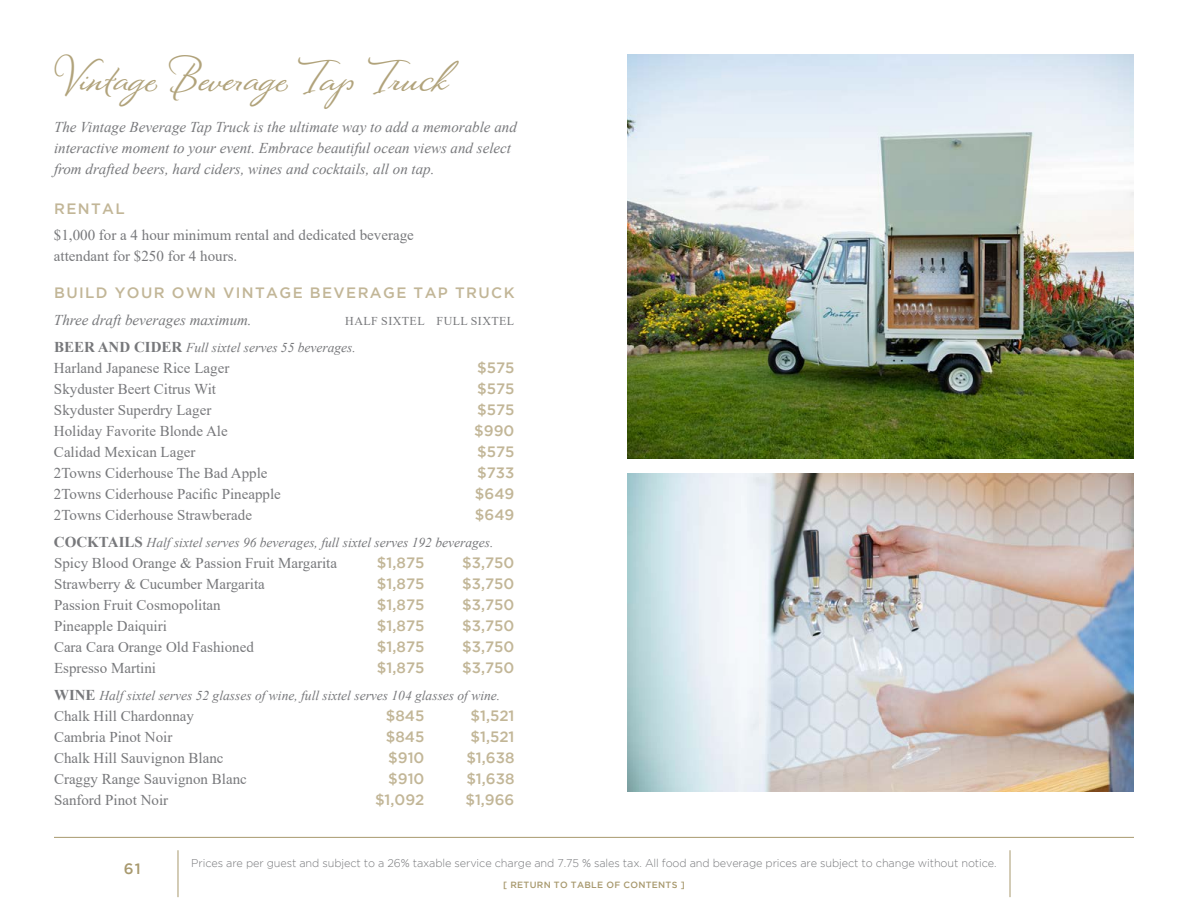
<style>
.page{position:relative;width:1188px;height:918px;background:#fff}
.page>*{position:absolute;margin:0;border:0;box-sizing:border-box;transform-origin:0 0}
.t1{font:700 48px "Montague Script";color:#b1a37b}
.t2{font:15px/21px "Times New Roman";color:#77787b}
.t3{font:italic 15px/21px "Times New Roman";color:#77787b}
.t4{font:500 15px "Gotham";color:#c2b697}
.t5{font:500 15px "Gotham";letter-spacing:.095em;color:#c2b697}
.t6{font:500 15px "Gotham";color:#a8996e}
.t7{font:italic 13.5px "Times New Roman";color:#77787b}
.t8{font:12px "Times New Roman";letter-spacing:.035em;color:#77787b}
.t9{font:300 11.25px "Gotham";letter-spacing:-.01em;color:#77787b}
.t10{font:500 9px "Gotham";letter-spacing:.035em;color:#a8996e}
.s1{font-weight:700;font-style:normal;font-size:15px}
</style>
<div class="page">
<hr style="left:178px;top:850px;width:1px;height:47px;background:#a8996e">
<hr style="left:1010px;top:850px;width:1px;height:47px;background:#a8996e">
<hr style="left:54px;top:837px;width:1080px;height:1px;background:#a8996e">
<img style="left:627px;top:54px;width:507px;height:405px">
<img style="left:627px;top:474px;width:507px;height:318px">
<h1 class="t1" style="left:54px;top:45px;width:395px">Vintage Beverage Tap Truck</h1>
<p class="t3" style="left:54px;top:116px;width:464px">The Vintage Beverage Tap Truck is the ultimate way to add a memorable and interactive moment to your event. Embrace beautiful ocean views and select from drafted beers, hard ciders, wines and cocktails, all on tap.</p>
<p class="t4" style="left:54px;top:200px;width:72px">RENTAL</p>
<p class="t2" style="left:54px;top:224px;width:361px">$1,000 for a 4 hour minimum rental and dedicated beverage attendant for $250 for 4 hours.</p>
<p class="t5" style="left:54px;top:285px;width:462px">BUILD YOUR OWN VINTAGE BEVERAGE TAP TRUCK</p>
<p class="t3" style="left:54px;top:309px;width:199px">Three draft beverages maximum.</p>
<p class="t8" style="left:345px;top:312px;width:170px">HALF SIXTEL FULL SIXTEL</p>
<p class="t7" style="left:54px;top:338px;width:303px"><span class="s1">BEER AND CIDER</span> Full sixtel serves 55 beverages.</p>
<p class="t2" style="left:54px;top:357px;width:177px">Harland Japanese Rice Lager</p>
<p class="t4" style="left:477px;top:359px;width:39px">$575</p>
<p class="t2" style="left:54px;top:378px;width:164px">Skyduster Beert Citrus Wit</p>
<p class="t4" style="left:477px;top:380px;width:39px">$575</p>
<p class="t2" style="left:54px;top:399px;width:159px">Skyduster Superdry Lager</p>
<p class="t4" style="left:477px;top:401px;width:39px">$575</p>
<p class="t2" style="left:54px;top:420px;width:175px">Holiday Favorite Blonde Ale</p>
<p class="t4" style="left:474px;top:422px;width:42px">$990</p>
<p class="t2" style="left:54px;top:441px;width:143px">Calidad Mexican Lager</p>
<p class="t4" style="left:477px;top:443px;width:39px">$575</p>
<p class="t2" style="left:54px;top:462px;width:215px">2Towns Ciderhouse The Bad Apple</p>
<p class="t4" style="left:477px;top:464px;width:39px">$733</p>
<p class="t2" style="left:54px;top:483px;width:228px">2Towns Ciderhouse Pacific Pineapple</p>
<p class="t4" style="left:475px;top:485px;width:41px">$649</p>
<p class="t2" style="left:54px;top:504px;width:200px">2Towns Ciderhouse Strawberade</p>
<p class="t4" style="left:475px;top:506px;width:41px">$649</p>
<p class="t7" style="left:54px;top:533px;width:441px"><span class="s1">COCKTAILS</span> Half sixtel serves 96 beverages, full sixtel serves 192 beverages.</p>
<p class="t2" style="left:54px;top:552px;width:285px">Spicy Blood Orange &amp; Passion Fruit Margarita</p>
<p class="t4" style="left:377px;top:554px;width:49px">$1,875</p>
<p class="t4" style="left:462px;top:554px;width:54px">$3,750</p>
<p class="t2" style="left:54px;top:573px;width:212px">Strawberry &amp; Cucumber Margarita</p>
<p class="t4" style="left:377px;top:575px;width:49px">$1,875</p>
<p class="t4" style="left:462px;top:575px;width:54px">$3,750</p>
<p class="t2" style="left:54px;top:594px;width:168px">Passion Fruit Cosmopolitan</p>
<p class="t4" style="left:377px;top:596px;width:49px">$1,875</p>
<p class="t4" style="left:462px;top:596px;width:54px">$3,750</p>
<p class="t2" style="left:54px;top:615px;width:114px">Pineapple Daiquiri</p>
<p class="t4" style="left:377px;top:617px;width:49px">$1,875</p>
<p class="t4" style="left:462px;top:617px;width:54px">$3,750</p>
<p class="t2" style="left:54px;top:636px;width:201px">Cara Cara Orange Old Fashioned</p>
<p class="t4" style="left:377px;top:638px;width:49px">$1,875</p>
<p class="t4" style="left:462px;top:638px;width:54px">$3,750</p>
<p class="t2" style="left:54px;top:657px;width:104px">Espresso Martini</p>
<p class="t4" style="left:377px;top:659px;width:49px">$1,875</p>
<p class="t4" style="left:462px;top:659px;width:54px">$3,750</p>
<p class="t7" style="left:54px;top:686px;width:448px"><span class="s1">WINE</span> Half sixtel serves 52 glasses of wine, full sixtel serves 104 glasses of wine.</p>
<p class="t2" style="left:54px;top:705px;width:141px">Chalk Hill Chardonnay</p>
<p class="t4" style="left:386px;top:707px;width:40px">$845</p>
<p class="t4" style="left:470px;top:707px;width:46px">$1,521</p>
<p class="t2" style="left:54px;top:726px;width:120px">Cambria Pinot Noir</p>
<p class="t4" style="left:386px;top:728px;width:40px">$845</p>
<p class="t4" style="left:470px;top:728px;width:46px">$1,521</p>
<p class="t2" style="left:54px;top:747px;width:171px">Chalk Hill Sauvignon Blanc</p>
<p class="t4" style="left:388px;top:749px;width:38px">$910</p>
<p class="t4" style="left:466px;top:749px;width:50px">$1,638</p>
<p class="t2" style="left:54px;top:768px;width:194px">Craggy Range Sauvignon Blanc</p>
<p class="t4" style="left:388px;top:770px;width:38px">$910</p>
<p class="t4" style="left:466px;top:770px;width:50px">$1,638</p>
<p class="t2" style="left:54px;top:789px;width:116px">Sanford Pinot Noir</p>
<p class="t4" style="left:375px;top:791px;width:51px">$1,092</p>
<p class="t4" style="left:465px;top:791px;width:51px">$1,966</p>
<p class="t6" style="left:124px;top:860px;width:18px">61</p>
<p class="t9" style="left:191px;top:857px;width:807px">Prices are per guest and subject to a 26% taxable service charge and 7.75 % sales tax. All food and beverage prices are subject to change without notice.</p>
<p class="t10" style="left:503px;top:880px;width:183px">[ RETURN TO TABLE OF CONTENTS ]</p>
</div>
